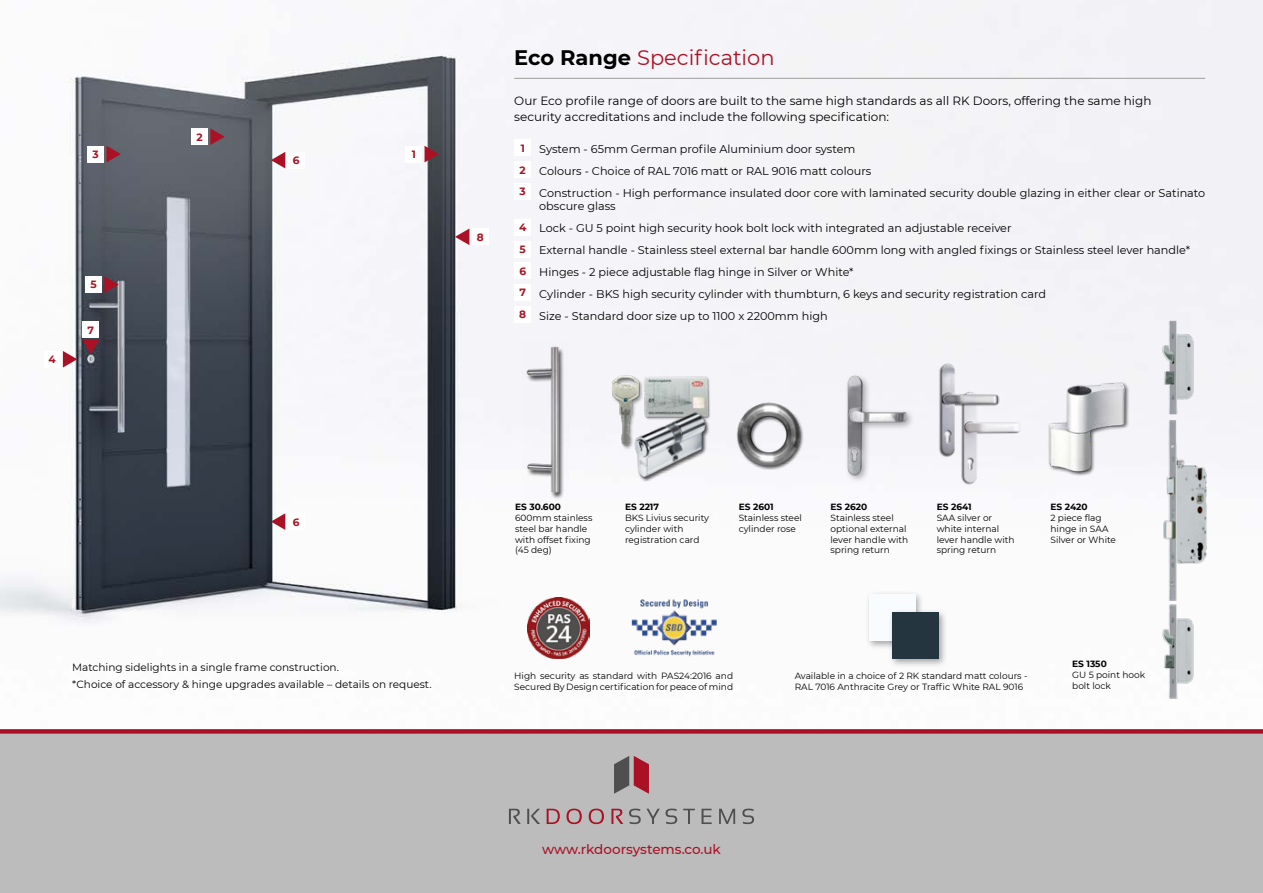
<style>
.page{position:relative;width:1263px;height:893px;background:#fff}
.page>*{position:absolute;margin:0;border:0;box-sizing:border-box;transform-origin:0 0}
.t1{font:21px "Montserrat";color:#aa1124}
.t2{font:500 13.5px "Montserrat";letter-spacing:-.005em;color:#aa1124}
.t3{font:12px/16.5px "Montserrat";color:#000}
.t4{font:11.25px/22px "Montserrat";color:#000}
.t5{font:10.5px/16.5px "Montserrat";color:#000}
.t6{font:700 10.5px/21.8px "Montserrat";color:#aa1124;text-align:justify}
.t7{font:9px/10.8px "Montserrat";color:#000}
.t8{font:700 9px "Montserrat";color:#000}
.s1{font-weight:700;color:#000}
</style>
<div class="page">
<img style="left:0;top:0;width:1263px;height:639px">
<div style="left:405px;top:146px;width:17px;height:16px;background:#fff"></div>
<div style="left:288px;top:152px;width:16px;height:16px;background:#fff"></div>
<div style="left:472px;top:229px;width:16px;height:16px;background:#fff"></div>
<div style="left:288px;top:513px;width:16px;height:17px;background:#fff"></div>
<div style="left:82px;top:321px;width:17px;height:17px;background:#fff"></div>
<div style="left:44px;top:351px;width:16px;height:17px;background:#fff"></div>
<div style="left:87px;top:146px;width:17px;height:16px;background:#fff"></div>
<div style="left:85px;top:276px;width:17px;height:17px;background:#fff"></div>
<div style="left:191px;top:128px;width:17px;height:17px;background:#fff"></div>
<svg style="left:424px;top:146px;width:15px;height:16px"></svg>
<svg style="left:271px;top:152px;width:14px;height:16px"></svg>
<svg style="left:455px;top:228px;width:14px;height:17px"></svg>
<svg style="left:271px;top:513px;width:14px;height:17px"></svg>
<svg style="left:63px;top:340px;width:36px;height:28px"></svg>
<svg style="left:106px;top:146px;width:15px;height:16px"></svg>
<svg style="left:104px;top:276px;width:15px;height:17px"></svg>
<svg style="left:210px;top:128px;width:15px;height:17px"></svg>
<div style="left:0;top:729px;width:1263px;height:164px;background:#bcbcbc"></div>
<div style="left:865px;top:590px;width:59px;height:59px;background:#000;opacity:.35"></div>
<div style="left:869px;top:594px;width:46px;height:46px;background:#f9fcff"></div>
<div style="left:888px;top:608px;width:60px;height:59px;background:#000;opacity:.35"></div>
<div style="left:892px;top:612px;width:47px;height:47px;background:#24353f"></div>
<img style="left:624px;top:595px;width:102px;height:62px">
<img style="left:528px;top:597px;width:61px;height:62px">
<div style="left:514px;top:140px;width:17px;height:16px;background:#fff"></div>
<div style="left:514px;top:161px;width:17px;height:17px;background:#fff"></div>
<div style="left:514px;top:183px;width:17px;height:17px;background:#fff"></div>
<div style="left:514px;top:219px;width:17px;height:16px;background:#fff"></div>
<div style="left:514px;top:241px;width:17px;height:16px;background:#fff"></div>
<div style="left:514px;top:284px;width:17px;height:17px;background:#fff"></div>
<div style="left:514px;top:262px;width:17px;height:17px;background:#fff"></div>
<div style="left:514px;top:306px;width:17px;height:16px;background:#fff"></div>
<hr style="left:514px;top:78px;width:691px;height:1px;background:#9d9d9c">
<img style="left:522px;top:341px;width:46px;height:159px">
<img style="left:728px;top:389px;width:83px;height:84px">
<img style="left:1139px;top:305px;width:84px;height:394px">
<img style="left:957px;top:388px;width:64px;height:101px">
<img style="left:937px;top:360px;width:63px;height:98px">
<img style="left:1029px;top:374px;width:102px;height:102px">
<div style="left:844px;top:373px;width:71px;height:110px;background:#000;opacity:.35"></div>
<img style="left:821px;top:374px;width:86px;height:112px">
<img style="left:639px;top:360px;width:74px;height:38px">
<img style="left:606px;top:398px;width:107px;height:93px">
<img style="left:607px;top:368px;width:44px;height:88px">
<svg style="left:509px;top:809px;width:12px;height:15px"></svg>
<svg style="left:527px;top:809px;width:13px;height:15px"></svg>
<svg style="left:547px;top:809px;width:13px;height:15px"></svg>
<svg style="left:566px;top:809px;width:16px;height:15px"></svg>
<svg style="left:589px;top:809px;width:15px;height:15px"></svg>
<svg style="left:611px;top:809px;width:12px;height:15px"></svg>
<svg style="left:629px;top:809px;width:48px;height:15px"></svg>
<svg style="left:683px;top:809px;width:12px;height:15px"></svg>
<svg style="left:701px;top:809px;width:11px;height:15px"></svg>
<svg style="left:719px;top:809px;width:16px;height:15px"></svg>
<svg style="left:742px;top:809px;width:12px;height:15px"></svg>
<svg style="left:614px;top:756px;width:35px;height:38px"></svg>
<p class="t6" style="left:93px;top:143px;width:8px">3</p>
<p class="t6" style="left:49px;top:348px;width:9px">4</p>
<p class="t6" style="left:90px;top:273px;width:8px">5</p>
<p class="t6" style="left:87px;top:318px;width:8px">7</p>
<p class="t6" style="left:197px;top:125px;width:8px">2</p>
<p class="t6" style="left:293px;top:149px;width:8px">6</p>
<p class="t6" style="left:412px;top:143px;width:6px">1</p>
<p class="t6" style="left:477px;top:226px;width:8px">8</p>
<h1 class="t1" style="left:514px;top:43px;width:262px"><span class="s1">Eco Range</span> Specification</h1>
<p class="t3" style="left:514px;top:92px;width:639px">Our Eco profile range of doors are built to the same high standards as all RK Doors, offering the same high security accreditations and include the following specification:</p>
<p class="t6" style="left:520px;top:137px;width:8px">1<br>2<br>3</p>
<p class="t6" style="left:519px;top:216px;width:9px">4<br>5</p>
<p class="t6" style="left:519px;top:281px;width:8px">7</p>
<p class="t6" style="left:519px;top:260px;width:8px">6</p>
<p class="t6" style="left:519px;top:303px;width:8px">8</p>
<p class="t4" style="left:539px;top:137px;width:668px">System - 65mm German profile Aluminium door system<br>Colours - Choice of RAL 7016 matt or RAL 9016 matt colours<br>Construction - High performance insulated door core with laminated security double glazing in either clear or Satinato</p>
<p class="t4" style="left:539px;top:195px;width:652px">obscure glass<br>Lock - GU 5 point high security hook bolt lock with integrated an adjustable receiver<br>External handle - Stainless steel external bar handle 600mm long with angled fixings or Stainless steel lever handle* Hinges - 2 piece adjustable flag hinge in Silver or White*<br>Cylinder - BKS high security cylinder with thumbturn, 6 keys and security registration card<br>Size - Standard door size up to 1100 x 2200mm high</p>
<p class="t6" style="left:293px;top:510px;width:8px">6</p>
<p class="t5" style="left:72px;top:659px;width:361px">Matching sidelights in a single frame construction.<br>*Choice of accessory &amp; hinge upgrades available – details on request.</p>
<p class="t8" style="left:515px;top:500px;width:47px">ES 30.600</p>
<p class="t7" style="left:515px;top:512px;width:79px">600mm stainless steel bar handle with offset fixing (45 deg)</p>
<p class="t8" style="left:625px;top:500px;width:36px">ES 2217</p>
<p class="t7" style="left:625px;top:512px;width:86px">BKS Livius security cylinder with registration card</p>
<p class="t8" style="left:739px;top:500px;width:36px">ES 2601</p>
<p class="t7" style="left:739px;top:512px;width:65px">Stainless steel cylinder rose</p>
<p class="t8" style="left:830px;top:500px;width:38px">ES 2620</p>
<p class="t7" style="left:830px;top:512px;width:79px">Stainless steel optional external lever handle with spring return</p>
<p class="t8" style="left:937px;top:500px;width:36px">ES 2641</p>
<p class="t7" style="left:937px;top:512px;width:79px">SAA silver or white internal lever handle with spring return</p>
<p class="t8" style="left:1050px;top:500px;width:39px">ES 2420</p>
<p class="t7" style="left:1050px;top:512px;width:67px">2 piece flag hinge in SAA<br>Silver or White</p>
<p class="t7" style="left:514px;top:670px;width:220px">High security as standard with PAS24:2016 and<br>Secured By Design certification for peace of mind</p>
<p class="t7" style="left:795px;top:670px;width:234px">Available in a choice of 2 RK standard matt colours -<br>RAL 7016 Anthracite Grey or Traffic White RAL 9016</p>
<p class="t8" style="left:1072px;top:657px;width:36px">ES 1350</p>
<p class="t7" style="left:1072px;top:669px;width:74px">GU 5 point hook bolt lock</p>
<p class="t2" style="left:542px;top:840px;width:180px">www.rkdoorsystems.co.uk</p>
</div>
